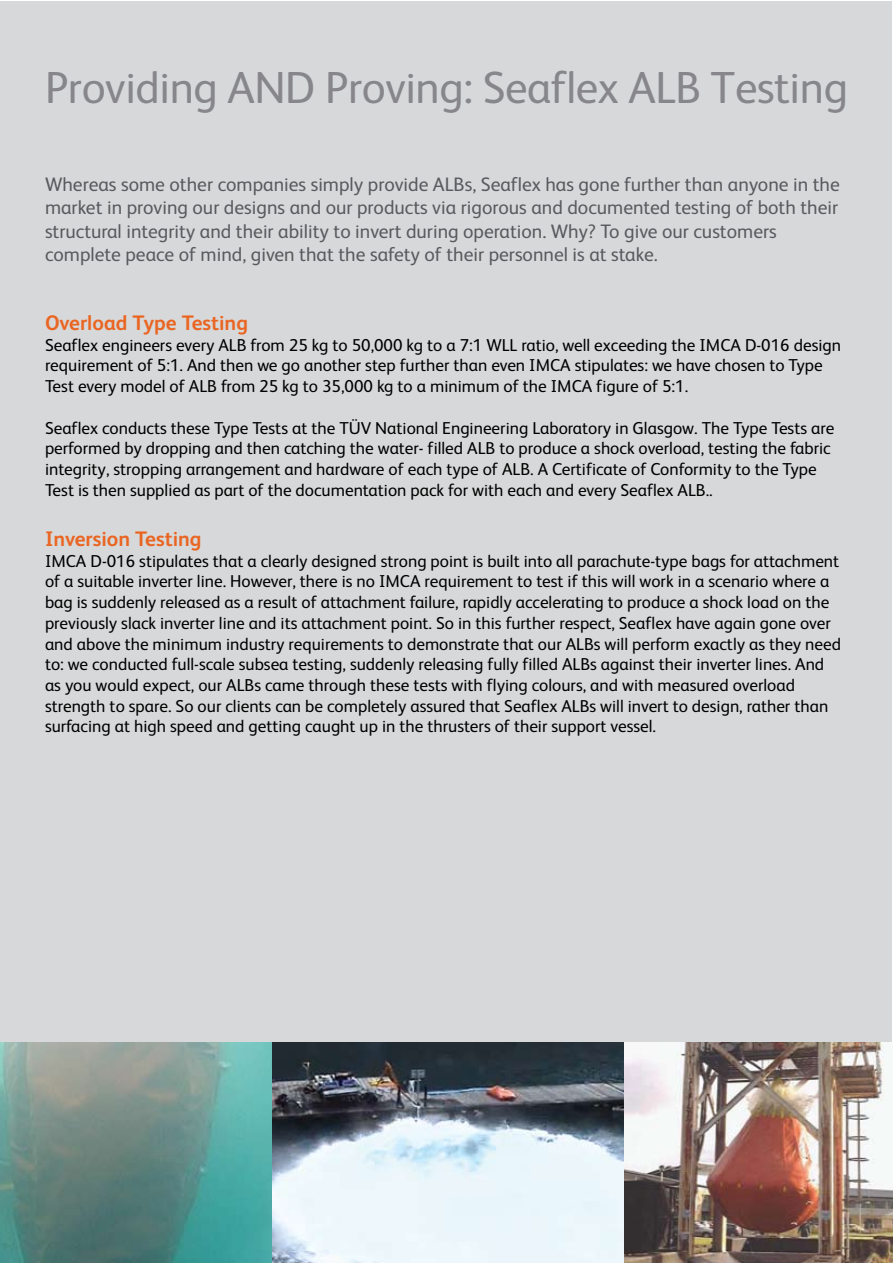
<style>
.page{position:relative;width:893px;height:1263px;background:#fff}
.page>*{position:absolute;margin:0;border:0;box-sizing:border-box;transform-origin:0 0}
.t1{font:45px "FS Albert";letter-spacing:-.01em;color:#87868a}
.t2{font:700 21px "FS Albert";color:#ea6522}
.t3{font:19.5px/23.4px "FS Albert";color:#5a5a5e}
.t4{font:17.25px/20.7px "FS Albert";color:#000}
</style>
<div class="page">
<div style="left:0;top:1px;width:892px;height:1262px;background:#d7d8d9"></div>
<img style="left:0;top:1042px;width:892px;height:221px">
<h1 class="t1" style="left:45px;top:61px;width:804px">Providing AND Proving: Seaflex ALB Testing</h1>
<p class="t3" style="left:45px;top:172px;width:796px">Whereas some other companies simply provide ALBs, Seaflex has gone further than anyone in the market in proving our designs and our products via rigorous and documented testing of both their structural integrity and their ability to invert during operation. Why? To give our customers complete peace of mind, given that the safety of their personnel is at stake.</p>
<p class="t2" style="left:45px;top:311px;width:205px">Overload Type Testing</p>
<p class="t4" style="left:45px;top:334px;width:798px">Seaflex engineers every ALB from 25 kg to 50,000 kg to a 7:1 WLL ratio, well exceeding the IMCA D-016 design requirement of 5:1. And then we go another step further than even IMCA stipulates: we have chosen to Type<br>Test every model of ALB from 25 kg to 35,000 kg to a minimum of the IMCA figure of 5:1.</p>
<p class="t4" style="left:45px;top:417px;width:791px">Seaflex conducts these Type Tests at the TÜV National Engineering Laboratory in Glasgow. The Type Tests are performed by dropping and then catching the water- filled ALB to produce a shock overload, testing the fabric integrity, stropping arrangement and hardware of each type of ALB. A Certificate of Conformity to the Type Test is then supplied as part of the documentation pack for with each and every Seaflex ALB..</p>
<p class="t2" style="left:45px;top:527px;width:158px">Inversion Testing</p>
<p class="t4" style="left:45px;top:550px;width:798px">IMCA D-016 stipulates that a clearly designed strong point is built into all parachute-type bags for attachment of a suitable inverter line. However, there is no IMCA requirement to test if this will work in a scenario where a bag is suddenly released as a result of attachment failure, rapidly accelerating to produce a shock load on the previously slack inverter line and its attachment point. So in this further respect, Seaflex have again gone over and above the minimum industry requirements to demonstrate that our ALBs will perform exactly as they need to: we conducted full-scale subsea testing, suddenly releasing fully filled ALBs against their inverter lines. And as you would expect, our ALBs came through these tests with flying colours, and with measured overload strength to spare. So our clients can be completely assured that Seaflex ALBs will invert to design, rather than surfacing at high speed and getting caught up in the thrusters of their support vessel.</p>
</div>
